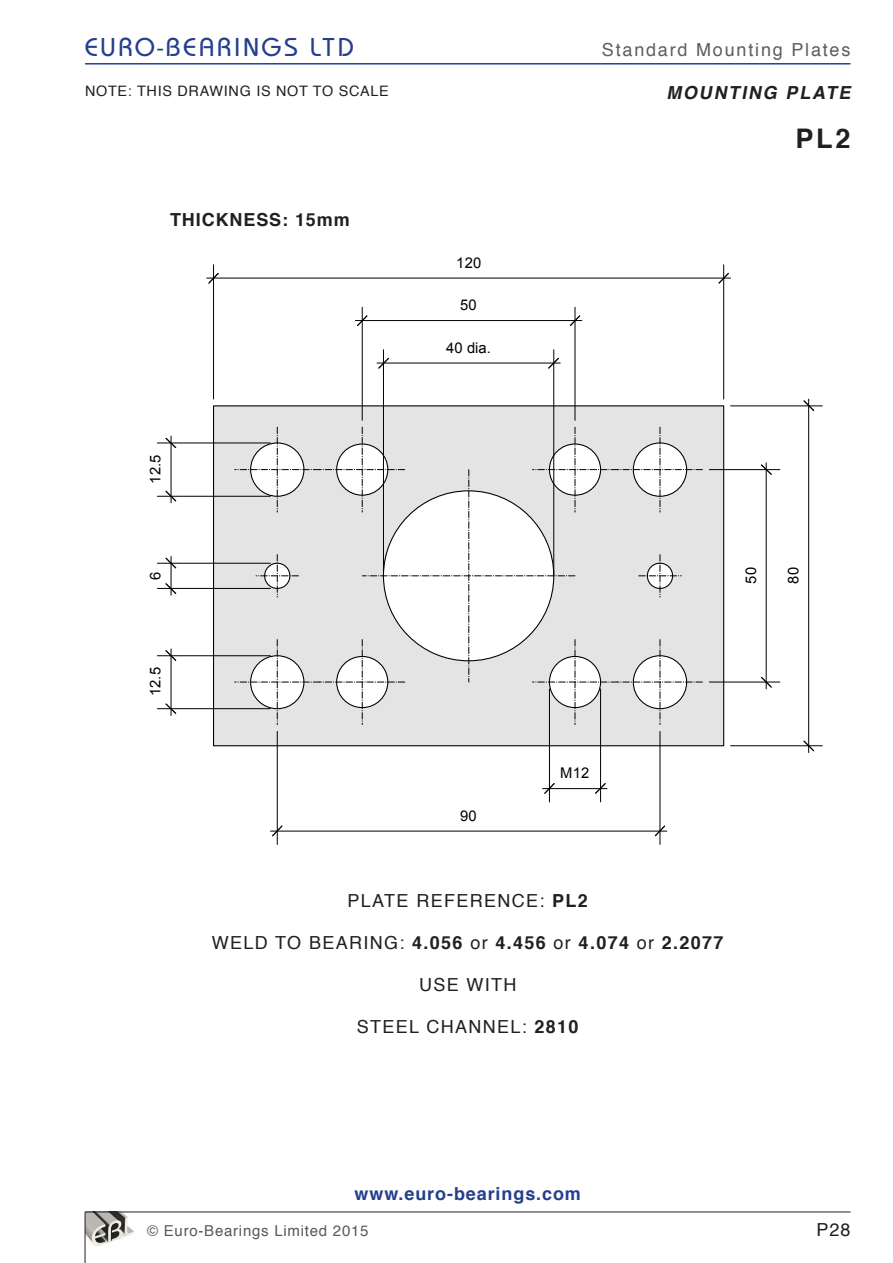
<style>
.page{position:relative;width:893px;height:1263px;background:#fff}
.page>*{position:absolute;margin:0;border:0;box-sizing:border-box;transform-origin:0 0}
.t1{font:27px "Bauhaus Md ITC";letter-spacing:.1em;color:#253f8e}
.Paragraph_Style_1{font:700 27px "Helvetica";color:#231f20}
.Paragraph_Style_1-2{font:18px "Helvetica";letter-spacing:.075em;color:#231f20}
.Paragraph_Style_1-3{font:700 18px "Helvetica";letter-spacing:.075em;color:#231f20}
.Paragraph_Style_1-4{font:18px "Helvetica";letter-spacing:.1em;color:#5d5d5d}
.t2{font:700 18px "Helvetica";letter-spacing:.05em;color:#253f8e}
.Paragraph_Style_1-5{font:700 18px "Helvetica";letter-spacing:.05em;color:#231f20}
.Paragraph_Style_1-6{font:italic 700 18px "Helvetica";color:#231f20}
.t3{font:15px "Helvetica";letter-spacing:.05em;color:#57585a}
.t4{font:14.7px "Arial";letter-spacing:.01em;color:#000}
.Paragraph_Style_1-7{font:14.4px "Helvetica";letter-spacing:.05em;color:#231f20}
.s1{font-weight:700}
.s2{font-weight:400}
</style>
<div class="page">
<img style="left:86px;top:1213px;width:48px;height:34px">
<hr style="left:85px;top:1212px;width:765px;height:1px;background:#231f20">
<hr style="left:85px;top:1212px;width:1px;height:51px;background:#231f20">
<hr style="left:85px;top:63px;width:765px;height:2px;background:#253f8e">
<svg style="left:212px;top:405px;width:513px;height:342px;background:#d8d8d8"></svg>
<svg style="left:235px;top:427px;width:467px;height:297px"></svg>
<hr style="left:213px;top:265px;width:1px;height:134px;background:#000">
<hr style="left:723px;top:265px;width:1px;height:134px;background:#000">
<hr style="left:214px;top:278px;width:510px;height:1px;background:#000">
<svg style="left:207px;top:273px;width:12px;height:11px"></svg>
<svg style="left:718px;top:272px;width:12px;height:12px"></svg>
<hr style="left:383px;top:350px;width:1px;height:226px;background:#000">
<hr style="left:553px;top:350px;width:1px;height:226px;background:#000">
<hr style="left:383px;top:363px;width:171px;height:1px;background:#000">
<svg style="left:377px;top:357px;width:13px;height:12px"></svg>
<svg style="left:547px;top:357px;width:13px;height:12px"></svg>
<hr style="left:709px;top:682px;width:71px;height:1px;background:#000">
<hr style="left:709px;top:469px;width:71px;height:1px;background:#000">
<hr style="left:766px;top:470px;width:1px;height:212px;background:#000">
<svg style="left:760px;top:676px;width:12px;height:13px"></svg>
<svg style="left:760px;top:463px;width:12px;height:12px"></svg>
<hr style="left:730px;top:745px;width:92px;height:1px;background:#000">
<hr style="left:730px;top:406px;width:92px;height:1px;background:#000">
<hr style="left:808px;top:406px;width:1px;height:340px;background:#000">
<svg style="left:803px;top:740px;width:12px;height:13px"></svg>
<svg style="left:803px;top:399px;width:12px;height:13px"></svg>
<hr style="left:157px;top:588px;width:113px;height:1px;background:#000">
<hr style="left:157px;top:563px;width:113px;height:1px;background:#000">
<svg style="left:165px;top:556px;width:12px;height:39px"></svg>
<hr style="left:157px;top:496px;width:113px;height:1px;background:#000">
<hr style="left:157px;top:443px;width:113px;height:1px;background:#000">
<hr style="left:171px;top:443px;width:1px;height:53px;background:#000">
<svg style="left:165px;top:490px;width:12px;height:13px"></svg>
<svg style="left:165px;top:436px;width:12px;height:13px"></svg>
<hr style="left:362px;top:307px;width:1px;height:113px;background:#000">
<hr style="left:575px;top:307px;width:1px;height:113px;background:#000">
<hr style="left:362px;top:320px;width:213px;height:1px;background:#000">
<svg style="left:355px;top:315px;width:13px;height:12px"></svg>
<svg style="left:569px;top:315px;width:13px;height:12px"></svg>
<hr style="left:660px;top:731px;width:1px;height:113px;background:#000">
<hr style="left:277px;top:731px;width:1px;height:113px;background:#000">
<hr style="left:277px;top:831px;width:383px;height:1px;background:#000">
<svg style="left:654px;top:825px;width:13px;height:12px"></svg>
<svg style="left:270px;top:825px;width:13px;height:12px"></svg>
<hr style="left:549px;top:689px;width:1px;height:113px;background:#000">
<hr style="left:600px;top:689px;width:1px;height:113px;background:#000">
<hr style="left:549px;top:788px;width:52px;height:1px;background:#000">
<svg style="left:543px;top:782px;width:12px;height:12px"></svg>
<svg style="left:594px;top:782px;width:13px;height:12px"></svg>
<hr style="left:157px;top:655px;width:113px;height:1px;background:#000">
<hr style="left:157px;top:708px;width:113px;height:1px;background:#000">
<hr style="left:171px;top:656px;width:1px;height:53px;background:#000">
<svg style="left:165px;top:649px;width:12px;height:13px"></svg>
<svg style="left:165px;top:703px;width:12px;height:12px"></svg>
<h1 class="t1" style="left:85px;top:32px;width:270px">EURO-BEARINGS LTD</h1>
<p class="Paragraph_Style_1-7" style="left:85px;top:80px;width:305px">NOTE: THIS DRAWING IS NOT TO SCALE</p>
<p class="Paragraph_Style_1-5" style="left:170px;top:205px;width:181px">THICKNESS: 15mm</p>
<p class="t4" style="left:146px;top:484px;width:31px;rotate:-90deg">12.5</p>
<p class="t4" style="left:456px;top:253px;width:27px">120</p>
<p class="t4" style="left:460px;top:295px;width:18px">50</p>
<p class="t4" style="left:446px;top:338px;width:46px">40 dia.</p>
<p class="Paragraph_Style_1-4" style="left:602px;top:36px;width:250px">Standard Mounting Plates</p>
<p class="Paragraph_Style_1-6" style="left:666px;top:78px;width:191px">MOUNTING PLATE</p>
<p class="Paragraph_Style_1" style="left:795px;top:117px;width:56px">PL2</p>
<p class="t4" style="left:146px;top:580px;width:10px;rotate:-90deg">6</p>
<p class="t4" style="left:741px;top:584px;width:18px;rotate:-90deg">50</p>
<p class="t4" style="left:784px;top:584px;width:18px;rotate:-90deg">80</p>
<p class="t4" style="left:146px;top:696px;width:31px;rotate:-90deg">12.5</p>
<p class="t4" style="left:460px;top:806px;width:18px">90</p>
<p class="t4" style="left:560px;top:763px;width:31px">M12</p>
<p class="Paragraph_Style_1-2" style="left:348px;top:886px;width:242px">PLATE REFERENCE: <span class="s1">PL2</span></p>
<p class="Paragraph_Style_1-3" style="left:212px;top:928px;width:513px"><span class="s2">WELD TO BEARING:</span> 4.056 <span class="s2">or</span> 4.456 <span class="s2">or</span> 4.074 <span class="s2">or</span> 2.2077</p>
<p class="Paragraph_Style_1-2" style="left:419px;top:970px;width:99px">USE WITH</p>
<p class="Paragraph_Style_1-2" style="left:357px;top:1012px;width:223px">STEEL CHANNEL: <span class="s1">2810</span></p>
<p class="t2" style="left:355px;top:1179px;width:228px">www.euro-bearings.com</p>
<p class="t3" style="left:147px;top:1219px;width:223px">© Euro-Bearings Limited 2015</p>
<p class="Paragraph_Style_1-2" style="left:817px;top:1216px;width:35px">P28</p>
</div>
